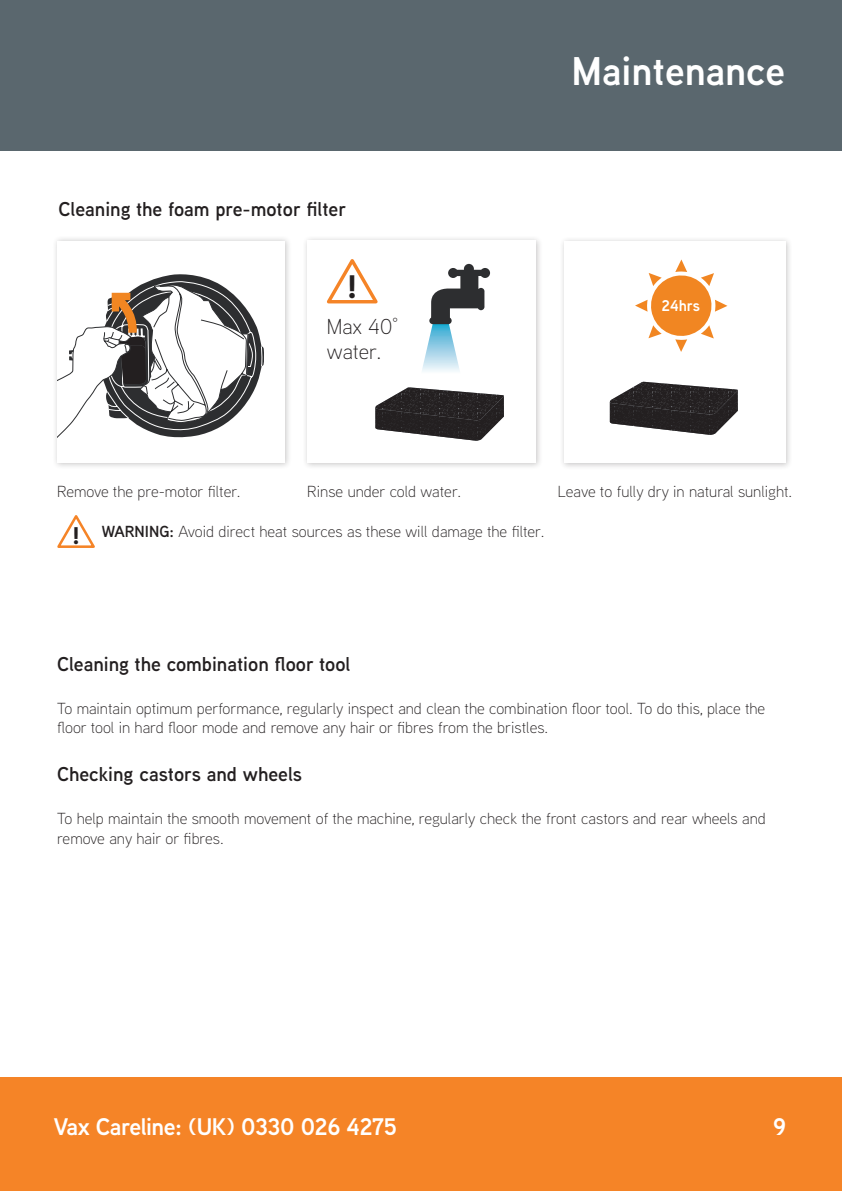
<style>
.page{position:relative;width:842px;height:1191px;background:#fff}
.page>*{position:absolute;margin:0;border:0;box-sizing:border-box;transform-origin:0 0}
.t1{font:600 40px "Vax Aaux Next";color:#fff}
.t2{font:900 32.6px "Vax Aaux Next";color:#231f20}
.t3{font:900 24.2px/46px "Vax Aaux Next";color:#231f20}
.t4{font:600 24px "Vax Aaux Next";letter-spacing:-.02em;color:#fff}
.t5{font:300 21.6px/24.2px "Vax Aaux Next";color:#231f20}
.t6{font:600 20px "Vax Aaux Next";color:#231f20}
.t7{font:300 16px/19.2px "Vax Aaux Next";color:#231f20}
.t8{font:600 15.6px "Vax Aaux Next";color:#fff}
.s1{font-weight:600}
</style>
<div class="page">
<div style="left:0;top:1077px;width:842px;height:114px;background:#f58427"></div>
<div style="left:0;top:0;width:842px;height:150px;background:#5a676e"></div>
<div style="left:52px;top:235px;width:241px;height:234px;background:#231f20;opacity:.25"></div>
<div style="left:57px;top:241px;width:228px;height:221px;background:#fff"></div>
<svg style="left:57px;top:274px;width:207px;height:164px"></svg>
<div style="left:302px;top:235px;width:241px;height:235px;background:#231f20;opacity:.25"></div>
<div style="left:307px;top:240px;width:228px;height:222px;background:#fff"></div>
<svg style="left:375px;top:387px;width:129px;height:54px"></svg>
<svg style="left:422px;top:264px;width:68px;height:108px"></svg>
<div style="left:559px;top:236px;width:234px;height:234px;background:#231f20;opacity:.25"></div>
<div style="left:564px;top:241px;width:222px;height:221px;background:#fff"></div>
<svg style="left:610px;top:382px;width:128px;height:53px"></svg>
<svg style="left:635px;top:259px;width:92px;height:93px"></svg>
<svg style="left:57px;top:515px;width:38px;height:33px"></svg>
<svg style="left:327px;top:259px;width:51px;height:45px"></svg>
<p class="t6" style="left:59px;top:195px;width:289px">Cleaning the foam pre-motor filter</p>
<h2 class="t2" style="left:347px;top:263px;width:12px">!</h2>
<h3 class="t5" style="left:327px;top:314px;width:73px">Max 40° water.</h3>
<h1 class="t1" style="left:572px;top:43px;width:215px">Maintenance</h1>
<p class="t8" style="left:662px;top:295px;width:40px">24hrs</p>
<h3 class="t3" style="left:72px;top:466px;width:9px">! !</h3>
<h3 class="t3" style="left:122px;top:466px;width:9px">! !</h3>
<p class="t7" style="left:57px;top:482px;width:185px">Remove the pre-motor filter.</p>
<p class="t7" style="left:307px;top:482px;width:155px">Rinse under cold water.</p>
<p class="t7" style="left:558px;top:482px;width:236px">Leave to fully dry in natural sunlight.</p>
<p class="t7" style="left:102px;top:521px;width:444px"><span class="s1">WARNING:</span> Avoid direct heat sources as these will damage the filter.</p>
<p class="t6" style="left:57px;top:650px;width:295px">Cleaning the combination floor tool</p>
<p class="t7" style="left:57px;top:698px;width:710px">To maintain optimum performance, regularly inspect and clean the combination floor tool. To do this, place the floor tool in hard floor mode and remove any hair or fibres from the bristles.</p>
<p class="t6" style="left:57px;top:760px;width:247px">Checking castors and wheels</p>
<p class="t7" style="left:57px;top:808px;width:710px">To help maintain the smooth movement of the machine, regularly check the front castors and rear wheels and remove any hair or fibres.</p>
<h3 class="t4" style="left:54px;top:1110px;width:345px">Vax Careline: (UK) 0330 026 4275</h3>
<h3 class="t4" style="left:773px;top:1110px;width:15px">9</h3>
</div>
